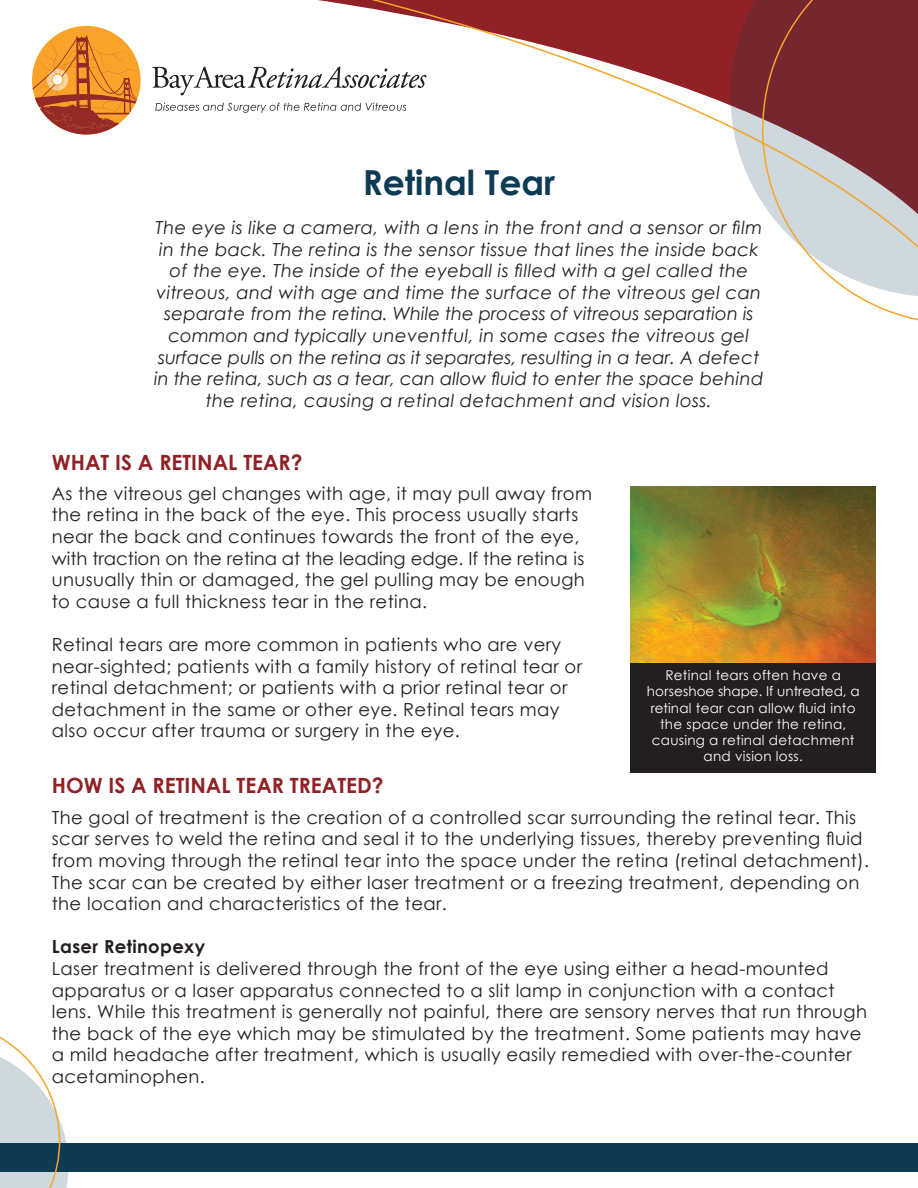
<style>
.page{position:relative;width:918px;height:1188px;background:#fff}
.page>*{position:absolute;margin:0;border:0;box-sizing:border-box;transform-origin:0 0}
.t1{font:700 34.5px "Century Gothic";color:#0e3b52}
.t2{font:700 21px "Century Gothic";color:#902227}
.t3{font:18px/21.6px "Century Gothic";letter-spacing:.02em;color:#231f20}
.t4{font:italic 18px/21.6px "Century Gothic";letter-spacing:.02em;color:#231f20;text-align:center}
.t5{font:700 18px "Century Gothic";letter-spacing:.02em;color:#231f20}
.t6{font:13.5px/16.2px "Century Gothic";letter-spacing:.02em;color:#fff;text-align:center}
</style>
<div class="page">
<div style="left:0;top:1143px;width:918px;height:29px;background:#0e3b52"></div>
<svg style="left:0;top:1036px;width:69px;height:152px"></svg>
<svg style="left:278px;top:0;width:484px;height:610px"></svg>
<svg style="left:762px;top:0;width:156px;height:321px"></svg>
<div style="left:32px;top:26px;width:109px;height:109px;background:#f9a32a;border-radius:50%"></div>
<svg style="left:152px;top:66px;width:275px;height:29px"></svg>
<svg style="left:155px;top:103px;width:251px;height:10px"></svg>
<svg style="left:33px;top:35px;width:106px;height:100px"></svg>
<div style="left:631px;top:486px;width:245px;height:287px;background:#231f20"></div>
<img style="left:631px;top:486px;width:245px;height:176px">
<p class="t1" style="left:363px;top:156px;width:194px">Retinal Tear</p>
<p class="t4" style="left:154px;top:216px;width:611px">The eye is like a camera, with a lens in the front and a sensor or film in the back. The retina is the sensor tissue that lines the inside back of the eye. The inside of the eyeball is filled with a gel called the vitreous, and with age and time the surface of the vitreous gel can separate from the retina. While the process of vitreous separation is common and typically uneventful, in some cases the vitreous gel surface pulls on the retina as it separates, resulting in a tear. A defect in the retina, such as a tear, can allow fluid to enter the space behind the retina, causing a retinal detachment and vision loss.</p>
<p class="t2" style="left:52px;top:447px;width:252px">WHAT IS A RETINAL TEAR?</p>
<p class="t3" style="left:52px;top:482px;width:542px">As the vitreous gel changes with age, it may pull away from the retina in the back of the eye. This process usually starts near the back and continues towards the front of the eye, with traction on the retina at the leading edge. If the retina is unusually thin or damaged, the gel pulling may be enough to cause a full thickness tear in the retina.</p>
<p class="t3" style="left:52px;top:633px;width:532px">Retinal tears are more common in patients who are very near-sighted; patients with a family history of retinal tear or retinal detachment; or patients with a prior retinal tear or detachment in the same or other eye. Retinal tears may also occur after trauma or surgery in the eye.</p>
<p class="t2" style="left:52px;top:769px;width:333px">HOW IS A RETINAL TEAR TREATED?</p>
<p class="t6" style="left:647px;top:667px;width:214px">Retinal tears often have a horseshoe shape. If untreated, a retinal tear can allow fluid into the space under the retina, causing a retinal detachment and vision loss.</p>
<p class="t3" style="left:52px;top:806px;width:819px">The goal of treatment is the creation of a controlled scar surrounding the retinal tear. This scar serves to weld the retina and seal it to the underlying tissues, thereby preventing fluid from moving through the retinal tear into the space under the retina (retinal detachment).<br>The scar can be created by either laser treatment or a freezing treatment, depending on the location and characteristics of the tear.</p>
<p class="t5" style="left:52px;top:933px;width:155px">Laser Retinopexy</p>
<p class="t3" style="left:52px;top:957px;width:817px">Laser treatment is delivered through the front of the eye using either a head-mounted apparatus or a laser apparatus connected to a slit lamp in conjunction with a contact lens. While this treatment is generally not painful, there are sensory nerves that run through the back of the eye which may be stimulated by the treatment. Some patients may have a mild headache after treatment, which is usually easily remedied with over-the-counter acetaminophen.</p>
</div>
